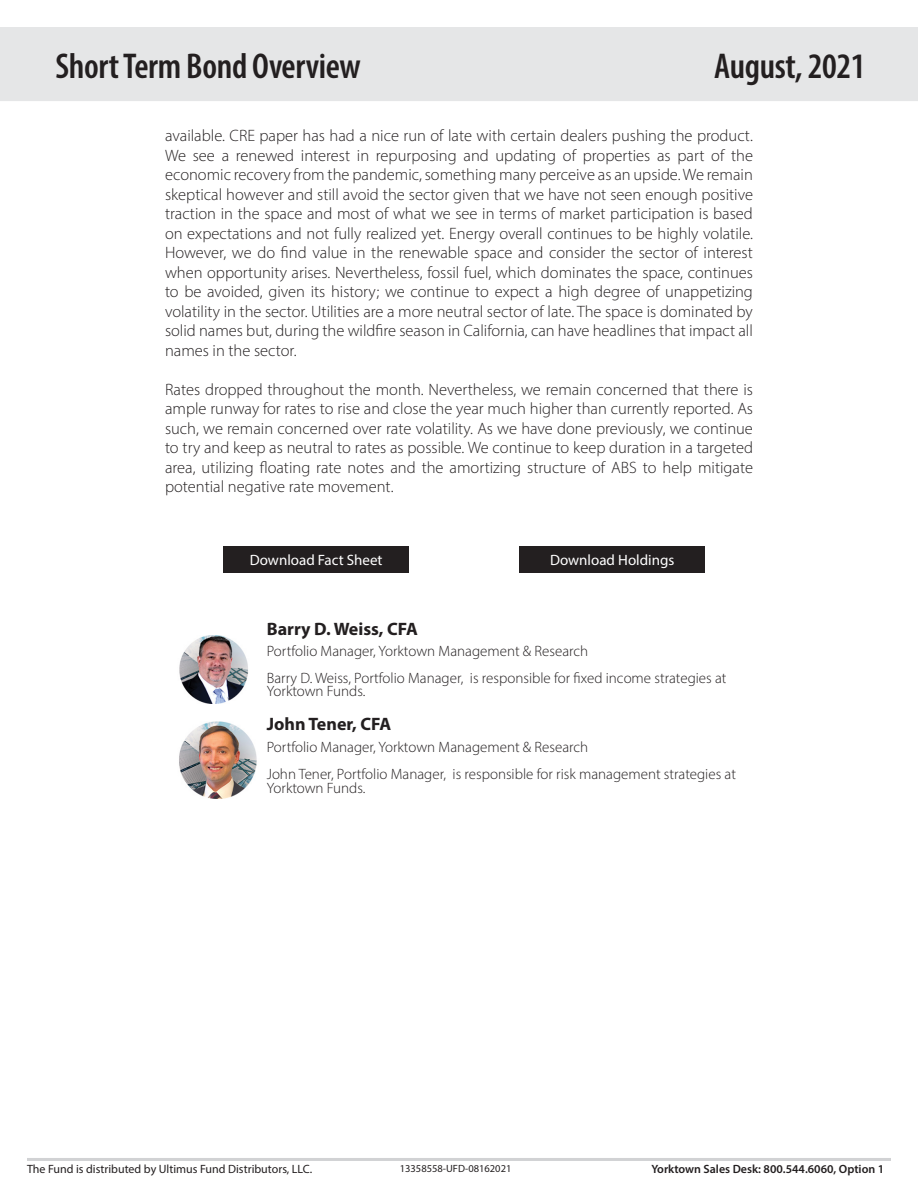
<style>
.page{position:relative;width:918px;height:1188px;background:#fff}
.page>*{position:absolute;margin:0;border:0;box-sizing:border-box;transform-origin:0 0}
.t1{font:600 condensed 36px "Myriad Pro";letter-spacing:-.01em;color:#231f20}
.t2{font:700 18px "Myriad Pro";color:#231f20}
.t3{font:300 16.5px/19.5px "Myriad Pro";color:#231f20;text-align:justify}
.t4{font:300 15px/13.5px "Myriad Pro";color:#231f20}
.t5{font:15px "Myriad Pro";color:#fff}
.t6{font:12px "Myriad Pro";color:#231f20}
.t7{font:600 12px "Myriad Pro";color:#231f20}
.t8{font:10.5px "Myriad Pro";color:#231f20}
</style>
<div class="page">
<div style="left:0;top:27px;width:918px;height:74px;background:#e5e6e7"></div>
<hr style="left:27px;top:1158px;width:864px;height:3px;background:#d1d2d4">
<div style="left:223px;top:546px;width:186px;height:27px;background:#231f20"></div>
<div style="left:519px;top:546px;width:186px;height:27px;background:#231f20"></div>
<img style="left:179px;top:635px;width:69px;height:68px">
<img style="left:179px;top:721px;width:78px;height:77px">
<p class="t1" style="left:55px;top:43px;width:307px">Short Term Bond Overview</p>
<p class="t1" style="left:714px;top:43px;width:153px">August, 2021</p>
<p class="t3" style="left:165px;top:126px;width:590px">available. CRE paper has had a nice run of late with certain dealers pushing the product.<br>We see a renewed interest in repurposing and updating of properties as part of the economic recovery from the pandemic, something many perceive as an upside. We remain skeptical however and still avoid the sector given that we have not seen enough positive traction in the space and most of what we see in terms of market participation is based on expectations and not fully realized yet. Energy overall continues to be highly volatile.<br>However, we do find value in the renewable space and consider the sector of interest when opportunity arises. Nevertheless, fossil fuel, which dominates the space, continues to be avoided, given its history; we continue to expect a high degree of unappetizing volatility in the sector. Utilities are a more neutral sector of late. The space is dominated by solid names but, during the wildfire season in California, can have headlines that impact all names in the sector.</p>
<p class="t3" style="left:165px;top:379px;width:590px">Rates dropped throughout the month. Nevertheless, we remain concerned that there is ample runway for rates to rise and close the year much higher than currently reported. As such, we remain concerned over rate volatility. As we have done previously, we continue to try and keep as neutral to rates as possible. We continue to keep duration in a targeted area, utilizing floating rate notes and the amortizing structure of ABS to help mitigate potential negative rate movement.</p>
<p class="t5" style="left:250px;top:550px;width:134px">Download Fact Sheet</p>
<p class="t5" style="left:550px;top:550px;width:126px">Download Holdings</p>
<p class="t2" style="left:267px;top:617px;width:153px">Barry D. Weiss, CFA</p>
<p class="t4" style="left:267px;top:644px;width:323px">Portfolio Manager, Yorktown Management &amp; Research</p>
<p class="t4" style="left:267px;top:671px;width:461px">Barry D. Weiss, Portfolio Manager, is responsible for fixed income strategies at<br>Yorktown Funds.</p>
<p class="t2" style="left:267px;top:713px;width:126px">John Tener, CFA</p>
<p class="t4" style="left:267px;top:741px;width:323px">Portfolio Manager, Yorktown Management &amp; Research</p>
<p class="t4" style="left:267px;top:768px;width:471px">John Tener, Portfolio Manager, is responsible for risk management strategies at<br>Yorktown Funds.</p>
<p class="t6" style="left:27px;top:1162px;width:287px">The Fund is distributed by Ultimus Fund Distributors, LLC.</p>
<p class="t8" style="left:400px;top:1162px;width:113px">13358558-UFD-08162021</p>
<p class="t7" style="left:652px;top:1161px;width:234px">Yorktown Sales Desk: 800.544.6060, Option 1</p>
</div>
